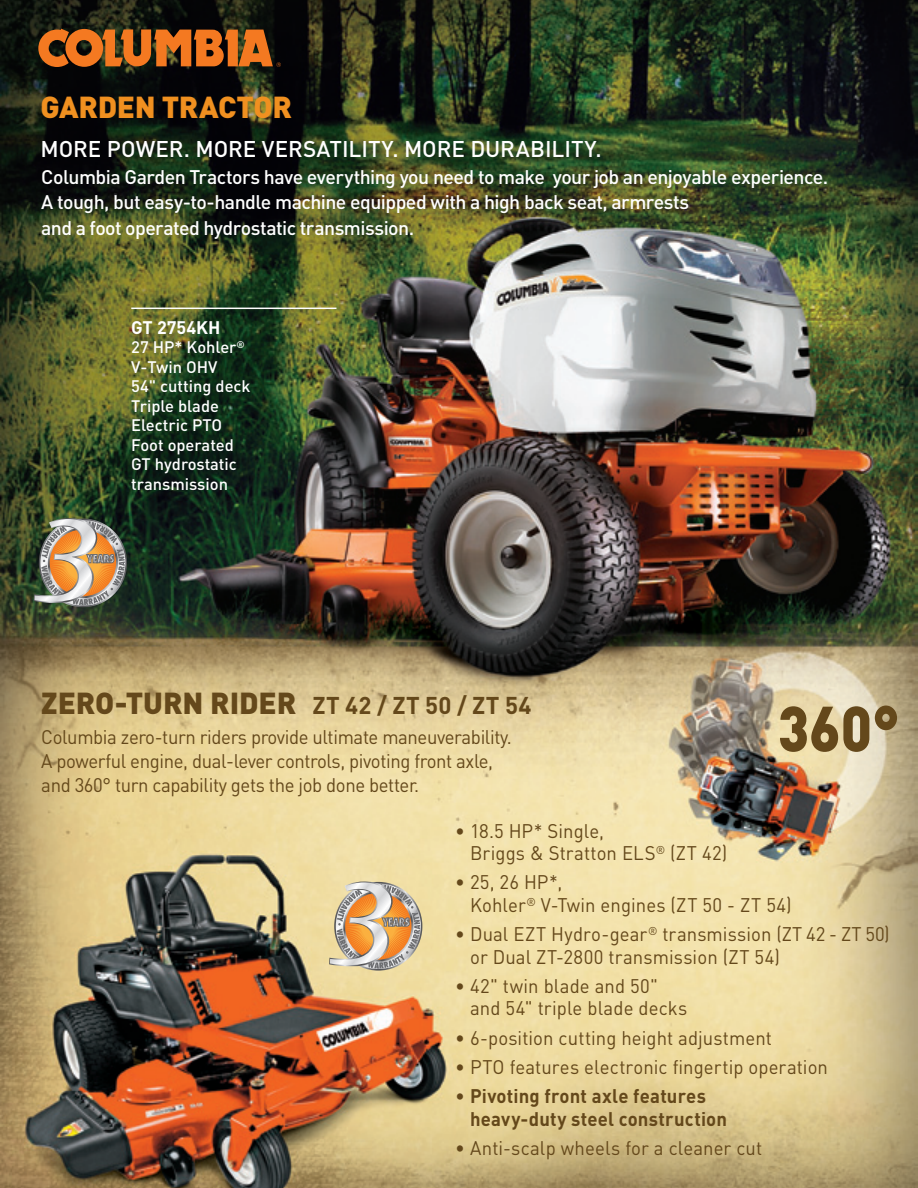
<style>
.page{position:relative;width:918px;height:1188px;background:#fff}
.page>*{position:absolute;margin:0;border:0;box-sizing:border-box;transform-origin:0 0}
.t1{font:900 63px "DIN";color:#64481b;scale:.9 1}
.t2{font:900 30px "DIN";color:#64481b}
.t3{font:900 30px "DIN";letter-spacing:-.015em;color:#f09020}
.t4{font:500 22.5px "DIN";letter-spacing:-.005em;color:#fff}
.t5{font:19.5px/22.5px "DIN";color:#64481b;scale:.95 1}
.t6{font:500 19.5px/25.5px "DIN";letter-spacing:-.03em;color:#fff}
.t7{font:19.5px/24px "DIN";letter-spacing:-.02em;color:#64481b;scale:.95 1}
.t8{font:700 19.5px/22.5px "DIN";letter-spacing:.01em;color:#64481b;scale:.95 1}
.t9{font:700 18px "DIN";color:#fff}
.t10{font:500 16.5px/19.5px "DIN";color:#fff}
.s1{font-weight:700;font-size:24px}
.s2{font-weight:400}
</style>
<div class="page">
<img style="left:0;top:0;width:918px;height:1188px">
<svg style="left:38px;top:29px;width:243px;height:38px;background:#a1551a"></svg>
<img style="left:34px;top:518px;width:91px;height:87px">
<svg style="left:329px;top:882px;width:91px;height:86px;background:#d1b48f"></svg>
<hr style="left:131px;top:308px;width:205px;height:1px;background:#fff">
<p class="t3" style="left:40px;top:87px;width:253px">GARDEN TRACTOR</p>
<p class="t4" style="left:40px;top:134px;width:563px">MORE POWER. MORE VERSATILITY. MORE DURABILITY.</p>
<p class="t6" style="left:41px;top:163px;width:788px">Columbia Garden Tractors have everything you need to make your job an enjoyable experience.<br>A tough, but easy-to-handle machine equipped with a high back seat, armrests<br>and a foot operated hydrostatic transmission.</p>
<p class="t9" style="left:131px;top:316px;width:91px">GT 2754KH</p>
<p class="t10" style="left:131px;top:337px;width:115px">27 HP* Kohler<sup>®</sup></p>
<p class="t10" style="left:131px;top:357px;width:88px">V-Twin OHV</p>
<p class="t10" style="left:131px;top:376px;width:121px">54" cutting deck<br>Triple blade</p>
<p class="t10" style="left:131px;top:415px;width:92px">Electric PTO</p>
<p class="t10" style="left:131px;top:435px;width:104px">Foot operated</p>
<p class="t10" style="left:131px;top:454px;width:107px">GT hydrostatic</p>
<p class="t10" style="left:131px;top:474px;width:98px">transmission</p>
<p class="t2" style="left:41px;top:683px;width:492px">ZERO-TURN RIDER <span class="s1">ZT 42 / ZT 50 / ZT 54</span></p>
<p class="t7" style="left:41px;top:725px;width:497px">Columbia zero-turn riders provide ultimate maneuverability.<br>A powerful engine, dual-lever controls, pivoting front axle, and 360° turn capability gets the job done better.</p>
<p class="t5" style="left:470px;top:819px;width:272px;text-indent:-15px">• 18.5 HP* Single,<br>Briggs &amp; Stratton ELS<sup>®</sup> (ZT 42)</p>
<p class="t5" style="left:470px;top:871px;width:340px;text-indent:-15px">• 25, 26 HP*,<br>Kohler<sup>®</sup> V-Twin engines (ZT 50 - ZT 54)</p>
<p class="t5" style="left:470px;top:923px;width:443px;text-indent:-15px">• Dual EZT Hydro-gear<sup>®</sup> transmission (ZT 42 - ZT 50) or Dual ZT-2800 transmission (ZT 54)</p>
<p class="t5" style="left:470px;top:974px;width:230px;text-indent:-15px">• 42" twin blade and 50" and 54" triple blade decks</p>
<p class="t5" style="left:455px;top:1026px;width:335px">• 6-position cutting height adjustment</p>
<p class="t5" style="left:455px;top:1055px;width:394px">• PTO features electronic fingertip operation</p>
<p class="t8" style="left:470px;top:1084px;width:272px;text-indent:-15px"><span class="s2">•</span> Pivoting front axle features heavy-duty steel construction</p>
<p class="t5" style="left:455px;top:1136px;width:325px">• Anti-scalp wheels for a cleaner cut</p>
<p class="t1" style="left:778px;top:687px;width:137px">360°</p>
</div>
